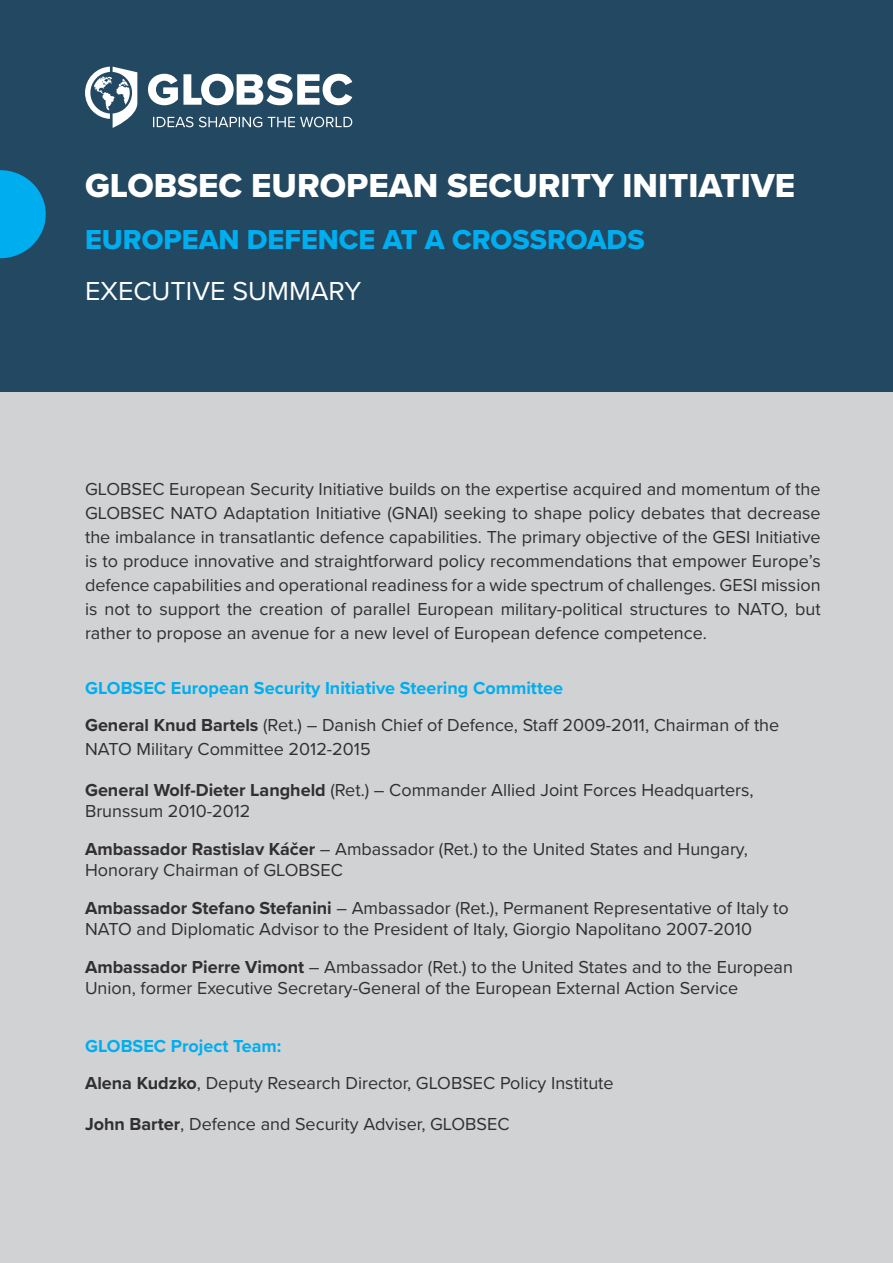
<style>
.page{position:relative;width:893px;height:1263px;background:#fff}
.page>*{position:absolute;margin:0;border:0;box-sizing:border-box;transform-origin:0 0}
.t1{font:34.5px "Proxima Nova Extrabld";color:#fff}
.t2{font:28.5px "Proxima Nova Extrabld";color:#00aeef}
.t3{font:27px "Proxima Nova";color:#fff}
.t4{font:18px/24px "Proxima Nova";color:#312f30}
.s1{font-weight:700;color:#00aeef}
.s2{font-weight:700}
</style>
<div class="page">
<div style="left:0;top:374px;width:893px;height:889px;background:#d1d2d4"></div>
<div style="left:0;top:0;width:893px;height:391px;background:#234862"></div>
<svg style="left:85px;top:67px;width:267px;height:61px"></svg>
<svg style="left:0;top:170px;width:46px;height:88px"></svg>
<h1 class="t1" style="left:85px;top:160px;width:712px">GLOBSEC EUROPEAN SECURITY INITIATIVE</h1>
<h2 class="t2" style="left:85px;top:218px;width:561px">EUROPEAN DEFENCE AT A CROSSROADS</h2>
<h3 class="t3" style="left:85px;top:271px;width:278px">EXECUTIVE SUMMARY</h3>
<p class="t4" style="left:85px;top:477px;width:737px;text-align:justify">GLOBSEC European Security Initiative builds on the expertise acquired and momentum of the GLOBSEC NATO Adaptation Initiative (GNAI) seeking to shape policy debates that decrease the imbalance in transatlantic defence capabilities. The primary objective of the GESI Initiative is to produce innovative and straightforward policy recommendations that empower Europe’s defence capabilities and operational readiness for a wide spectrum of challenges. GESI mission is not to support the creation of parallel European military-political structures to NATO, but rather to propose an avenue for a new level of European defence competence.</p>
<p class="t4" style="left:85px;top:669px;width:696px;line-height:36.8px"><span class="s1">GLOBSEC European Security Initiative Steering Committee<br></span><span class="s2">General Knud Bartels</span> (Ret.) – Danish Chief of Defence, Staff 2009-2011, Chairman of the</p>
<p class="t4" style="left:85px;top:736px;width:287px">NATO Military Committee 2012-2015</p>
<p class="t4" style="left:85px;top:779px;width:670px;line-height:21px"><span class="s2">General Wolf-Dieter Langheld</span> (Ret.) – Commander Allied Joint Forces Headquarters,<br>Brunssum 2010-2012</p>
<p class="t4" style="left:85px;top:838px;width:664px;line-height:21px"><span class="s2">Ambassador Rastislav Káčer</span> – Ambassador (Ret.) to the United States and Hungary,<br>Honorary Chairman of GLOBSEC</p>
<p class="t4" style="left:85px;top:897px;width:705px;line-height:21px"><span class="s2">Ambassador Stefano Stefanini</span> – Ambassador (Ret.), Permanent Representative of Italy to<br>NATO and Diplomatic Advisor to the President of Italy, Giorgio Napolitano 2007-2010</p>
<p class="t4" style="left:85px;top:956px;width:709px;line-height:21px"><span class="s2">Ambassador Pierre Vimont</span> – Ambassador (Ret.) to the United States and to the European<br>Union, former Executive Secretary-General of the European External Action Service</p>
<p class="t4" style="left:85px;top:1027px;width:530px;line-height:36.8px"><span class="s1">GLOBSEC Project Team:<br></span><span class="s2">Alena Kudzko</span>, Deputy Research Director, GLOBSEC Policy Institute</p>
<p class="t4" style="left:85px;top:1111px;width:426px"><span class="s2">John Barter</span>, Defence and Security Adviser, GLOBSEC</p>
</div>
